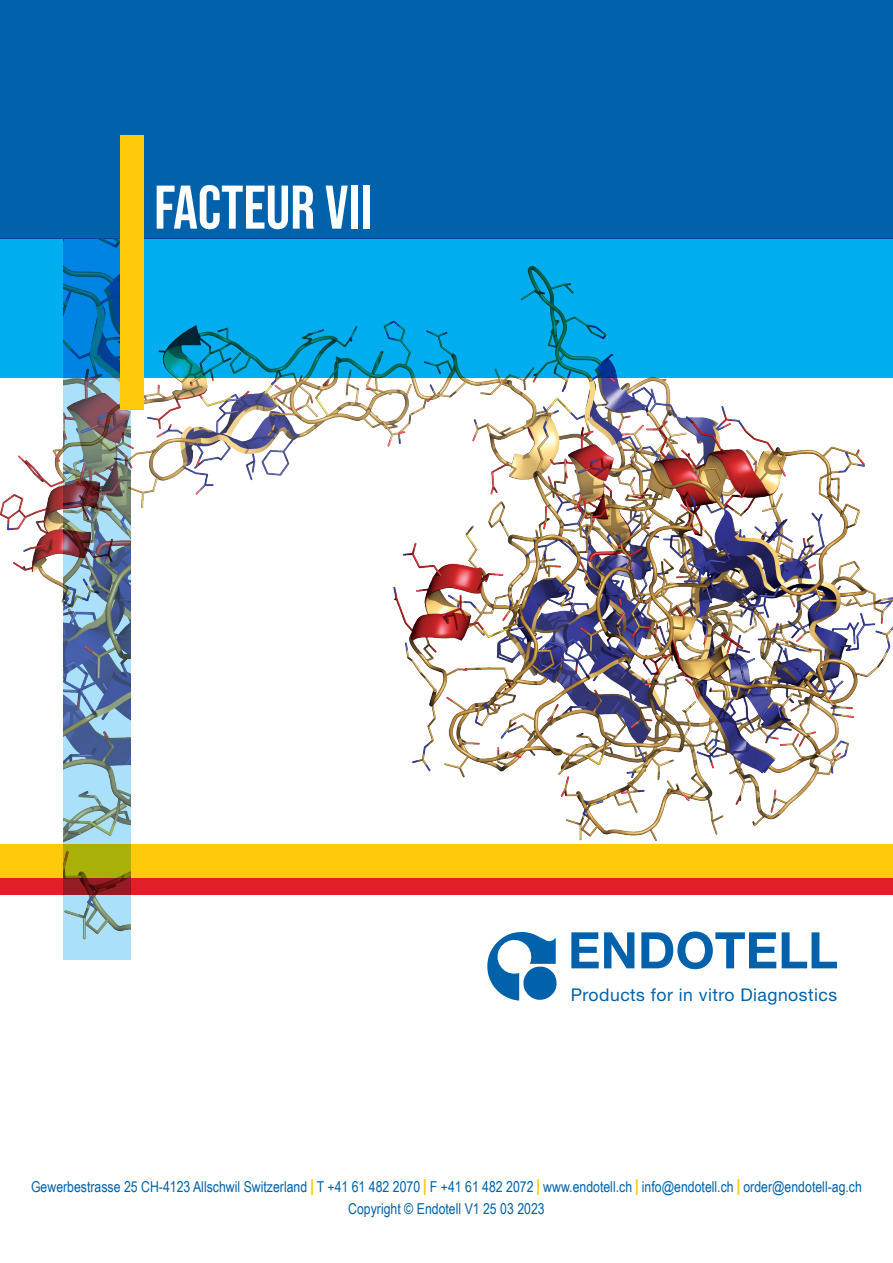
<style>
.page{position:relative;width:893px;height:1263px;background:#fff}
.page>*{position:absolute;margin:0;border:0;box-sizing:border-box;transform-origin:0 0}
.t1{font:700 61.5px "Bebas Neue Pro";color:#fff}
.t2{font:17.55px "Helvetica Neue";letter-spacing:.03em;color:#0161aa}
.Table_Title{font:15px "Arial Narrow";color:#0161aa}
.s1{font-family:"Bebas Neue";font-size:22.5px;color:#feca0a}
</style>
<div class="page">
<div style="left:0;top:845px;width:893px;height:33px;background:#feca0a"></div>
<div style="left:0;top:878px;width:893px;height:17px;background:#e01f26"></div>
<img style="left:0;top:378px;width:893px;height:467px">
<div style="left:0;top:0;width:893px;height:239px;background:#0161aa"></div>
<svg style="left:0;top:239px;width:893px;height:139px;background:#00a6e5"></svg>
<img style="left:63px;top:378px;width:68px;height:581px">
<div style="left:120px;top:135px;width:24px;height:275px;background:#feca0a"></div>
<svg style="left:571px;top:932px;width:63px;height:36px"></svg>
<svg style="left:641px;top:931px;width:135px;height:38px"></svg>
<svg style="left:782px;top:932px;width:55px;height:36px"></svg>
<svg style="left:487px;top:931px;width:70px;height:69px"></svg>
<p class="t1" style="left:154px;top:172px;width:219px">FACTEUR VII</p>
<p class="t2" style="left:571px;top:984px;width:268px">Products for in vitro Diagnostics</p>
<p class="Table_Title" style="left:31px;top:1176px;width:832px">Gewerbestrasse 25 CH-4123 Allschwil Switzerland <span class="s1">ı</span> T +41 61 482 2070 <span class="s1">ı</span> F +41 61 482 2072 <span class="s1">ı</span> www.endotell.ch <span class="s1">ı</span> info@endotell.ch <span class="s1">ı</span> order@endotell-ag.ch</p>
<p class="Table_Title" style="left:348px;top:1198px;width:198px">Copyright © Endotell V1 25 03 2023</p>
</div>
